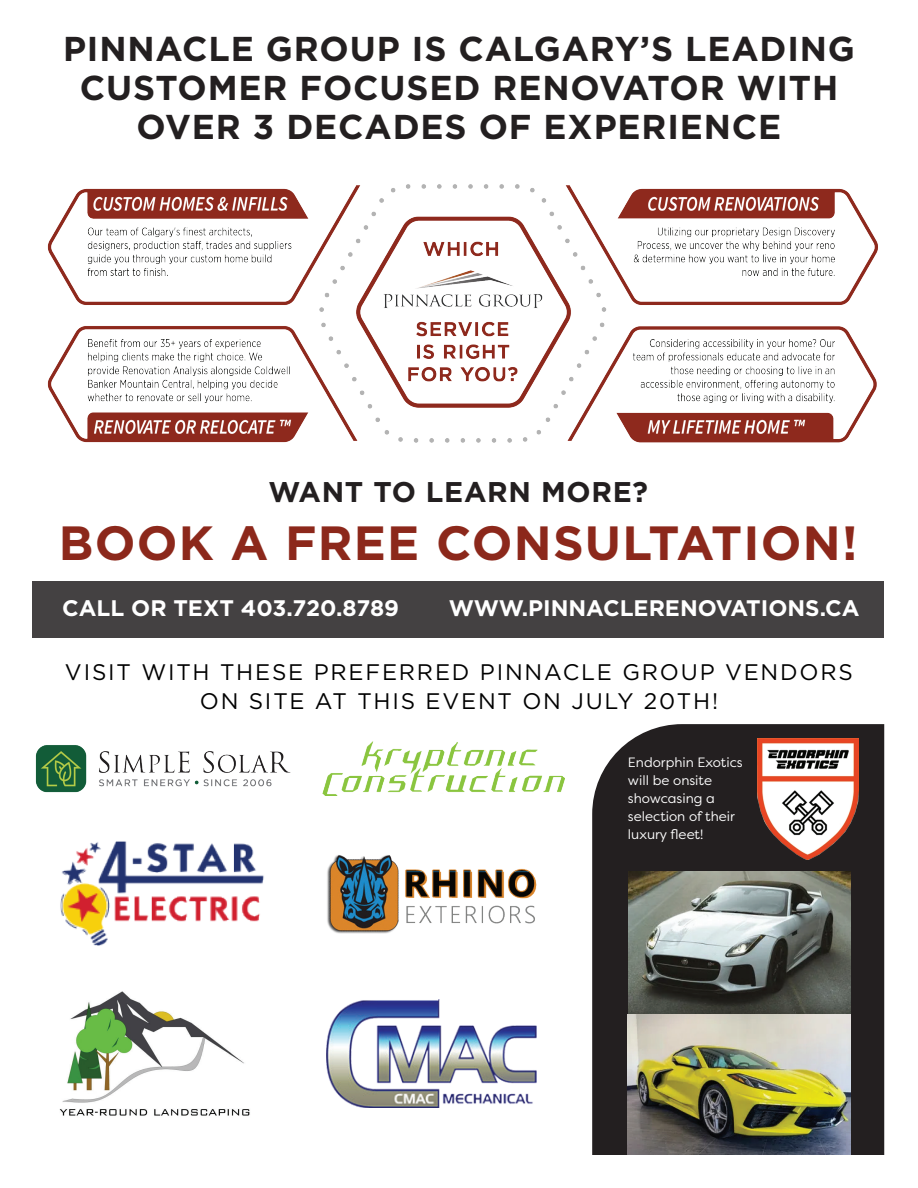
<style>
.page{position:relative;width:918px;height:1188px;background:#fff}
.page>*{position:absolute;margin:0;border:0;box-sizing:border-box;transform-origin:0 0}
.t1{font:700 48px "Gotham";letter-spacing:.025em;color:#8c281b}
.t2{font:700 34.5px/39px "Gotham";letter-spacing:.025em;color:#231f20;text-align:center}
.t3{font:700 28.5px "Gotham";letter-spacing:.025em;color:#231f20}
.t4{font:22.5px/28.5px "Gotham";letter-spacing:.08em;color:#000;text-align:center}
.t5{font:700 22.5px "Gotham";color:#fff}
.t6{font:13.5px/18px "Filson Pro";color:#fff}
</style>
<div class="page">
<svg style="left:592px;top:724px;width:292px;height:431px;background:#2e2a2b"></svg>
<img style="left:47px;top:184px;width:831px;height:259px">
<div style="left:32px;top:581px;width:852px;height:57px;background:#444142"></div>
<img style="left:35px;top:745px;width:256px;height:48px">
<img style="left:60px;top:841px;width:204px;height:105px">
<img style="left:327px;top:855px;width:210px;height:79px">
<img style="left:59px;top:991px;width:191px;height:125px">
<img style="left:326px;top:999px;width:210px;height:108px">
<img style="left:758px;top:739px;width:100px;height:120px">
<img style="left:322px;top:742px;width:243px;height:53px">
<img style="left:628px;top:871px;width:223px;height:144px">
<img style="left:628px;top:1015px;width:223px;height:140px">
<p class="t2" style="left:63px;top:29px;width:793px">PINNACLE GROUP IS CALGARY’S LEADING<br>CUSTOMER FOCUSED RENOVATOR WITH<br>OVER 3 DECADES OF EXPERIENCE</p>
<p class="t3" style="left:268px;top:473px;width:381px">WANT TO LEARN MORE?</p>
<h1 class="t1" style="left:59px;top:511px;width:800px">BOOK A FREE CONSULTATION!</h1>
<p class="t5" style="left:62px;top:593px;width:338px">CALL OR TEXT 403.720.8789</p>
<p class="t5" style="left:449px;top:593px;width:412px">WWW.PINNACLERENOVATIONS.CA</p>
<p class="t4" style="left:65px;top:658px;width:789px">VISIT WITH THESE PREFERRED PINNACLE GROUP VENDORS<br>ON SITE AT THIS EVENT ON JULY 20TH!</p>
<p class="t6" style="left:628px;top:753px;width:116px">Endorphin Exotics will be onsite showcasing a selection of their luxury fleet!</p>
</div>
